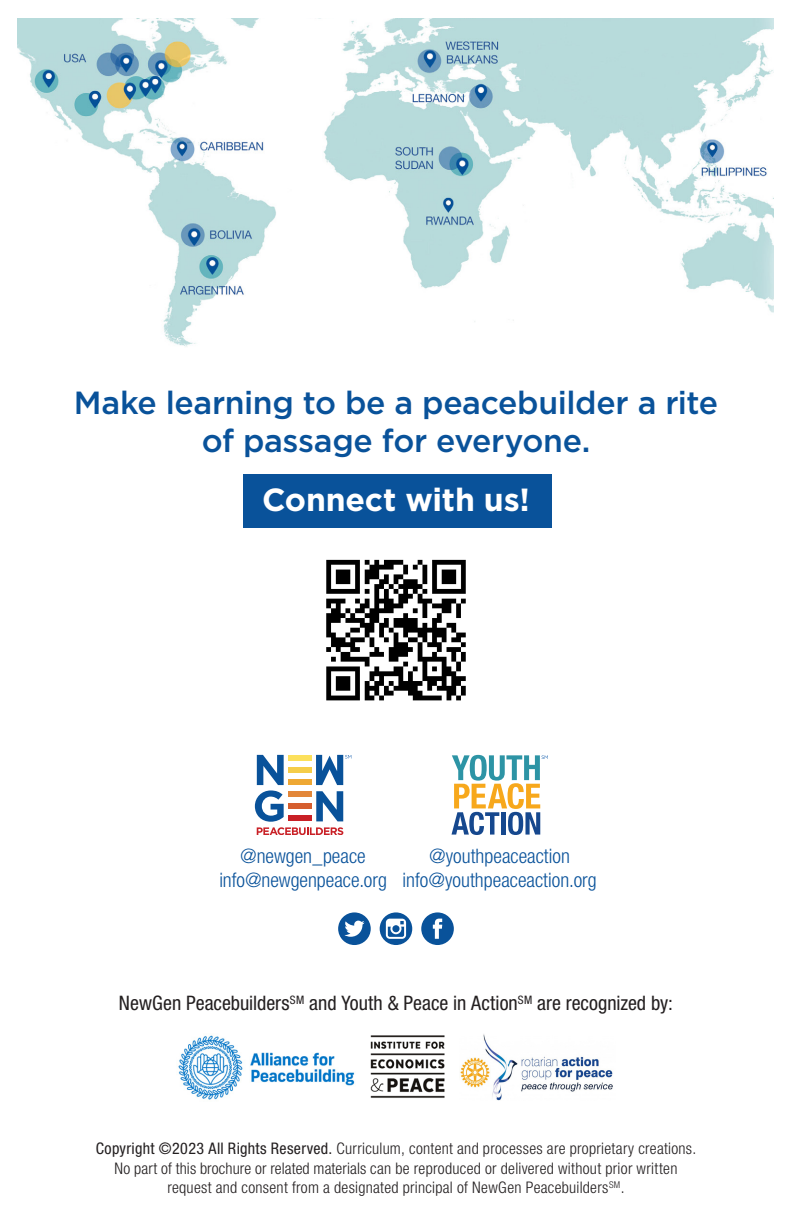
<style>
.page{position:relative;width:792px;height:1224px;background:#fff}
.page>*{position:absolute;margin:0;border:0;box-sizing:border-box;transform-origin:0 0}
.titles{font:500 32px/38.4px "Gotham";letter-spacing:-.01em;color:#09529a;text-align:center}
.titles-2{font:700 32px "Gotham";letter-spacing:-.005em;color:#fff}
.Front{font:300 condensed 20px/24px "Helvetica Neue LT Pro";color:#09529a;text-align:center}
.text{font:condensed 20px "Helvetica Neue LT Pro";color:#231f20}
.copyright{font:300 condensed 16px/19.2px "Helvetica Neue LT Pro";letter-spacing:.02em;color:#231f20;text-align:center}
.s1{font-weight:400}
</style>
<div class="page">
<div style="left:243px;top:475px;width:309px;height:53px;background:#09529a"></div>
<div style="left:338px;top:912px;width:33px;height:33px;background:#09529a;border-radius:50%"></div>
<svg style="left:344px;top:921px;width:21px;height:16px"></svg>
<svg style="left:380px;top:912px;width:32px;height:33px"></svg>
<svg style="left:386px;top:919px;width:20px;height:20px"></svg>
<div style="left:421px;top:912px;width:33px;height:33px;background:#09529a;border-radius:50%"></div>
<svg style="left:433px;top:919px;width:9px;height:20px"></svg>
<svg style="left:255px;top:755px;width:96px;height:80px"></svg>
<div style="left:288px;top:815px;width:24px;height:6px;background:#c92026"></div>
<div style="left:288px;top:803px;width:24px;height:6px;background:#d55e2f"></div>
<div style="left:288px;top:791px;width:24px;height:6px;background:#e38739"></div>
<div style="left:288px;top:779px;width:24px;height:6px;background:#eea834"></div>
<div style="left:288px;top:767px;width:24px;height:6px;background:#f5cd49"></div>
<div style="left:288px;top:755px;width:24px;height:6px;background:#fce05b"></div>
<img style="left:17px;top:18px;width:757px;height:329px">
<svg style="left:452px;top:755px;width:96px;height:80px"></svg>
<img style="left:460px;top:1034px;width:153px;height:66px">
<img style="left:178px;top:1035px;width:177px;height:65px">
<img style="left:370px;top:1035px;width:75px;height:63px">
<img style="left:326px;top:559px;width:140px;height:142px">
<p class="titles" style="left:74px;top:382px;width:646px">Make learning to be a peacebuilder a rite of passage for everyone.</p>
<p class="titles-2" style="left:262px;top:481px;width:269px">Connect with us!</p>
<p class="Front" style="left:219px;top:844px;width:169px">@newgen_peace info@newgenpeace.org</p>
<p class="Front" style="left:403px;top:844px;width:196px">@youthpeaceaction info@youthpeaceaction.org</p>
<p class="text" style="left:119px;top:991px;width:556px">NewGen Peacebuilders<sup>SM</sup> and Youth &amp; Peace in Action<sup>SM</sup> are recognized by:</p>
<p class="copyright" style="left:96px;top:1139px;width:602px"><span class="s1">Copyright ©2023 All Rights Reserved.</span> Curriculum, content and processes are proprietary creations.<br>No part of this brochure or related materials can be reproduced or delivered without prior written request and consent from a designated principal of NewGen Peacebuilders<sup>SM</sup>.</p>
</div>
